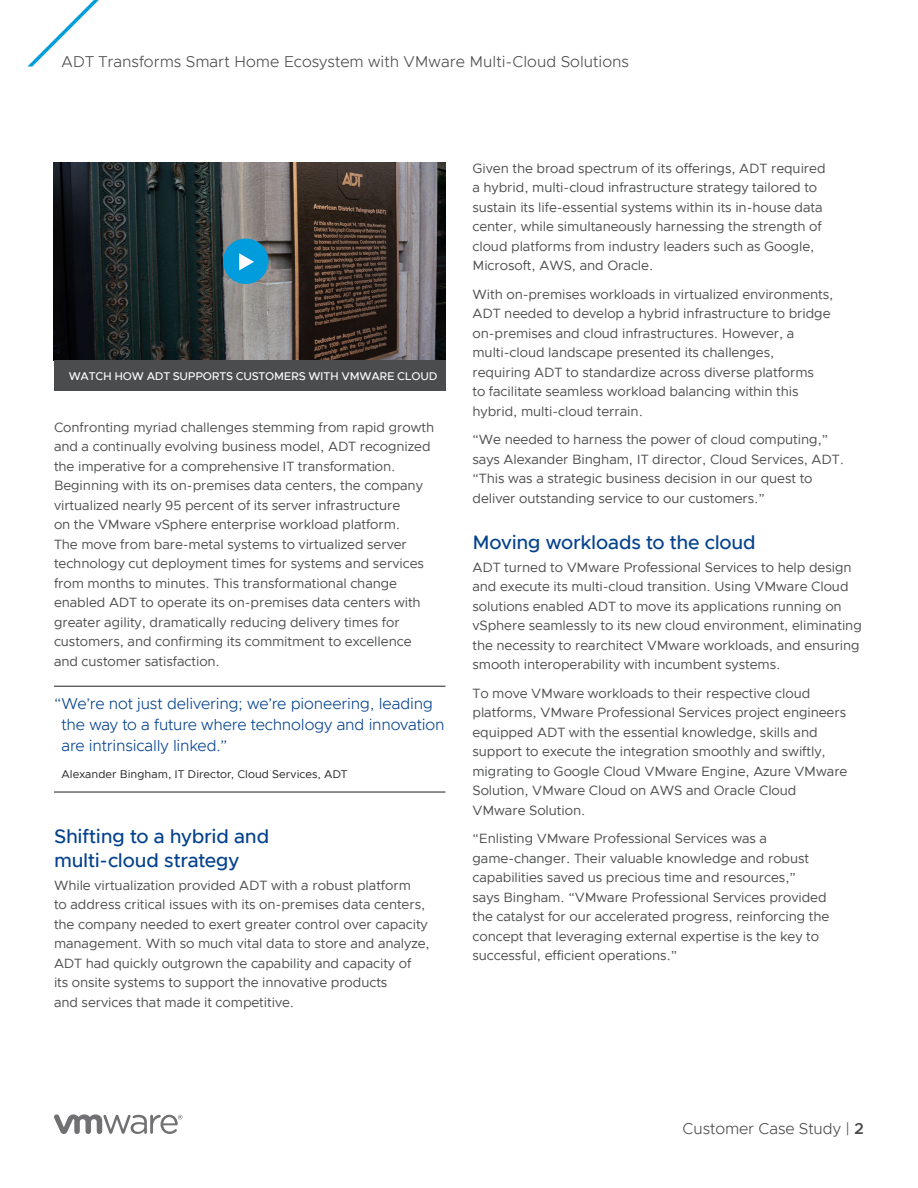
<style>
.page{position:relative;width:918px;height:1188px;background:#fff}
.page>*{position:absolute;margin:0;border:0;box-sizing:border-box;transform-origin:0 0}
._2a__SUBHEAD_1{font:500 19.5px/24px "Metropolis";letter-spacing:-.01em;color:#05428c}
._3c__BODY_QUOTE_INDIGO{font:300 15.75px/21px "Metropolis";letter-spacing:-.01em;color:#05428c}
.FOLIO_HEADLINE{font:300 15.75px "Metropolis";color:#4b4c4d}
.FOLIO_BOTTOM{font:300 15.75px "Metropolis";letter-spacing:-.005em;color:#4b4c4d}
._3a__BODY_TEXT{font:13.5px/19.5px "Metropolis";letter-spacing:-.005em;color:#4b4c4d}
._3c__BODY_QUOTE_ATTRIBUTE{font:11.25px "Metropolis";letter-spacing:.01em;color:#231f20}
.STORY_CAPTION_TITLE{font:500 11.25px "Metropolis";letter-spacing:-.02em;color:#fff}
.s1{font-weight:600}
</style>
<div class="page">
<svg style="left:54px;top:1114px;width:129px;height:20px"></svg>
<svg style="left:27px;top:0;width:72px;height:67px"></svg>
<hr style="left:54px;top:686px;width:392px;height:1px;background:#231f20">
<hr style="left:54px;top:792px;width:392px;height:1px;background:#231f20">
<img style="left:54px;top:162px;width:392px;height:199px">
<div style="left:54px;top:361px;width:392px;height:30px;background:#4b4c4d"></div>
<div style="left:223px;top:239px;width:46px;height:45px;background:#009cdc;border-radius:50%"></div>
<svg style="left:239px;top:253px;width:15px;height:17px"></svg>
<p class="FOLIO_HEADLINE" style="left:62px;top:51px;width:569px">ADT Transforms Smart Home Ecosystem with VMware Multi-Cloud Solutions</p>
<p class="STORY_CAPTION_TITLE" style="left:69px;top:369px;width:370px">WATCH HOW ADT SUPPORTS CUSTOMERS WITH VMWARE CLOUD</p>
<p class="_3a__BODY_TEXT" style="left:54px;top:418px;width:382px">Confronting myriad challenges stemming from rapid growth and a continually evolving business model, ADT recognized the imperative for a comprehensive IT transformation.<br>Beginning with its on-premises data centers, the company virtualized nearly 95 percent of its server infrastructure<br>on the VMware vSphere enterprise workload platform.<br>The move from bare-metal systems to virtualized server technology cut deployment times for systems and services from months to minutes. This transformational change enabled ADT to operate its on-premises data centers with greater agility, dramatically reducing delivery times for customers, and confirming its commitment to excellence and customer satisfaction.</p>
<p class="_3c__BODY_QUOTE_INDIGO" style="left:61px;top:693px;width:385px;text-indent:-7px">“We’re not just delivering; we’re pioneering, leading the way to a future where technology and innovation are intrinsically linked.”</p>
<p class="_3c__BODY_QUOTE_ATTRIBUTE" style="left:62px;top:767px;width:287px">Alexander Bingham, IT Director, Cloud Services, ADT</p>
<h2 class="_2a__SUBHEAD_1" style="left:54px;top:824px;width:217px">Shifting to a hybrid and multi-cloud strategy</h2>
<p class="_3a__BODY_TEXT" style="left:54px;top:875px;width:377px">While virtualization provided ADT with a robust platform<br>to address critical issues with its on-premises data centers, the company needed to exert greater control over capacity management. With so much vital data to store and analyze, ADT had quickly outgrown the capability and capacity of<br>its onsite systems to support the innovative products<br>and services that made it competitive.</p>
<p class="_3a__BODY_TEXT" style="left:472px;top:158px;width:355px">Given the broad spectrum of its offerings, ADT required a hybrid, multi-cloud infrastructure strategy tailored to sustain its life-essential systems within its in-house data center, while simultaneously harnessing the strength of cloud platforms from industry leaders such as Google, Microsoft, AWS, and Oracle.</p>
<p class="_3a__BODY_TEXT" style="left:472px;top:284px;width:362px">With on-premises workloads in virtualized environments, ADT needed to develop a hybrid infrastructure to bridge on-premises and cloud infrastructures. However, a multi-cloud landscape presented its challenges, requiring ADT to standardize across diverse platforms<br>to facilitate seamless workload balancing within this hybrid, multi-cloud terrain.</p>
<p class="_3a__BODY_TEXT" style="left:472px;top:430px;width:373px">“We needed to harness the power of cloud computing,” says Alexander Bingham, IT director, Cloud Services, ADT. “This was a strategic business decision in our quest to deliver outstanding service to our customers.”</p>
<h2 class="_2a__SUBHEAD_1" style="left:472px;top:530px;width:285px">Moving workloads to the cloud</h2>
<p class="_3a__BODY_TEXT" style="left:472px;top:557px;width:391px">ADT turned to VMware Professional Services to help design and execute its multi-cloud transition. Using VMware Cloud solutions enabled ADT to move its applications running on vSphere seamlessly to its new cloud environment, eliminating the necessity to rearchitect VMware workloads, and ensuring smooth interoperability with incumbent systems.</p>
<p class="_3a__BODY_TEXT" style="left:472px;top:683px;width:376px">To move VMware workloads to their respective cloud platforms, VMware Professional Services project engineers equipped ADT with the essential knowledge, skills and support to execute the integration smoothly and swiftly, migrating to Google Cloud VMware Engine, Azure VMware Solution, VMware Cloud on AWS and Oracle Cloud VMware Solution.</p>
<p class="_3a__BODY_TEXT" style="left:472px;top:829px;width:358px">“Enlisting VMware Professional Services was a game-changer. Their valuable knowledge and robust capabilities saved us precious time and resources,”<br>says Bingham. “VMware Professional Services provided the catalyst for our accelerated progress, reinforcing the concept that leveraging external expertise is the key to successful, efficient operations.”</p>
<p class="FOLIO_BOTTOM" style="left:683px;top:1119px;width:183px">Customer Case Study | <span class="s1">2</span></p>
</div>
